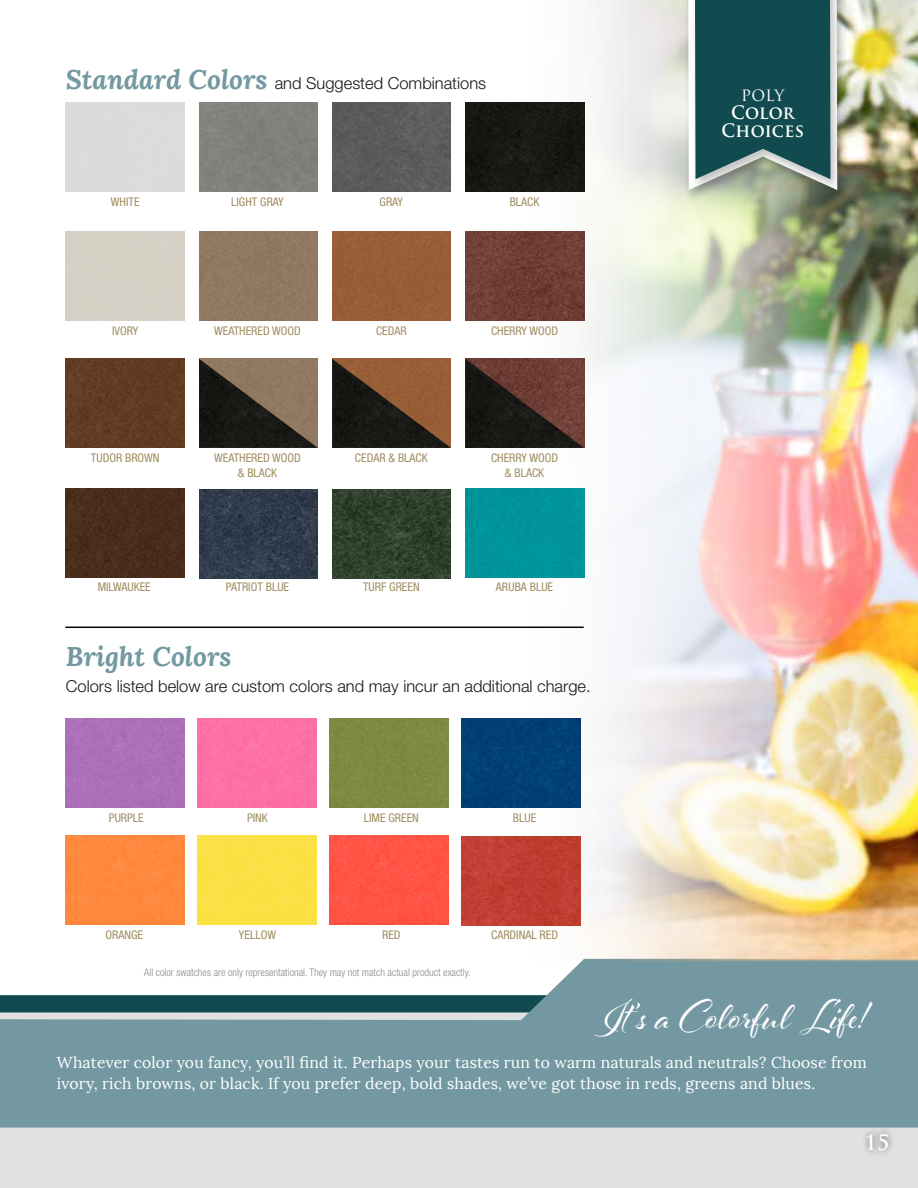
<style>
.page{position:relative;width:918px;height:1188px;background:#fff}
.page>*{position:absolute;margin:0;border:0;box-sizing:border-box;transform-origin:0 0}
.t1{font:45px "Al Fresco";color:#fff}
.t2{font:italic 700 27px "Lora";color:#7398a1}
.t3{font:700 21px "Trajan Pro";color:#fff}
.t4{font:700 18px/18px "Trajan Pro";letter-spacing:.015em;color:#fff;text-align:center;scale:.95 1}
.t5{font:18px "Trajan Pro";color:#fff;scale:.95 1}
.t6{font:300 16.5px "Helvetica Neue LT Std";color:#171717}
.t7{font:15.75px/21px "Lora";letter-spacing:.01em;color:#fff}
.t8{font:condensed 12px/14.4px "Helvetica Neue LT Std";color:#a08d61;text-align:center}
.t9{font:300 condensed 10.5px "Helvetica Neue LT Std";color:#8a8a8a}
.s1{font-family:"Lora";font-weight:700;font-style:italic;font-size:27px;color:#7398a1}
</style>
<div class="page">
<div style="left:0;top:1008px;width:918px;height:180px;background:#e1e1e1"></div>
<svg style="left:0;top:962px;width:918px;height:166px;background:#81a1a9"></svg>
<img style="left:508px;top:0;width:410px;height:962px">
<img style="left:465px;top:232px;width:119px;height:89px">
<img style="left:332px;top:489px;width:119px;height:89px">
<div style="left:332px;top:232px;width:119px;height:89px;background:#975d36"></div>
<div style="left:465px;top:103px;width:119px;height:89px;background:#171714"></div>
<img style="left:199px;top:359px;width:119px;height:89px">
<img style="left:332px;top:359px;width:119px;height:89px">
<img style="left:465px;top:359px;width:119px;height:89px">
<div style="left:199px;top:232px;width:119px;height:89px;background:#907862"></div>
<div style="left:465px;top:489px;width:119px;height:89px;background:#00949a"></div>
<div style="left:332px;top:103px;width:119px;height:89px;background:#5c5c5c"></div>
<div style="left:461px;top:718px;width:119px;height:90px;background:#013f76"></div>
<div style="left:66px;top:359px;width:119px;height:89px;background:#613b22"></div>
<img style="left:199px;top:489px;width:119px;height:89px">
<div style="left:684px;top:0;width:164px;height:202px;background:#171717;opacity:.25"></div>
<div style="left:691px;top:0;width:151px;height:192px;background:#171717;opacity:.25"></div>
<svg style="left:688px;top:0;width:149px;height:190px;background:#396667"></svg>
<img style="left:461px;top:836px;width:119px;height:89px">
<div style="left:66px;top:718px;width:119px;height:90px;background:#ab6fb8"></div>
<hr style="left:65px;top:627px;width:519px;height:1px;background:#060506">
<div style="left:329px;top:718px;width:119px;height:90px;background:#7e8943"></div>
<div style="left:198px;top:718px;width:119px;height:90px;background:#fd70a6"></div>
<img style="left:66px;top:835px;width:119px;height:90px">
<div style="left:198px;top:835px;width:119px;height:90px;background:#fbe143"></div>
<img style="left:329px;top:835px;width:119px;height:90px">
<div style="left:66px;top:488px;width:119px;height:89px;background:#4a2c1a"></div>
<div style="left:860px;top:1126px;width:35px;height:32px;background:#171717;opacity:.75"></div>
<h3 class="t6" style="left:66px;top:73px;width:422px"><span class="s1">Standard Colors</span> and Suggested Combinations</h3>
<p class="t8" style="left:111px;top:194px;width:30px">WHITE</p>
<p class="t8" style="left:231px;top:194px;width:54px">LIGHT GRAY</p>
<p class="t8" style="left:380px;top:194px;width:25px">GRAY</p>
<p class="t8" style="left:510px;top:194px;width:31px">BLACK</p>
<p class="t8" style="left:112px;top:323px;width:28px">IVORY</p>
<p class="t8" style="left:214px;top:323px;width:88px">WEATHERED WOOD</p>
<p class="t8" style="left:376px;top:323px;width:32px">CEDAR</p>
<p class="t8" style="left:491px;top:323px;width:69px">CHERRY WOOD</p>
<p class="t8" style="left:91px;top:451px;width:70px">TUDOR BROWN</p>
<p class="t8" style="left:214px;top:451px;width:88px">WEATHERED WOOD &amp; BLACK</p>
<p class="t8" style="left:355px;top:451px;width:74px">CEDAR &amp; BLACK</p>
<p class="t8" style="left:491px;top:451px;width:69px">CHERRY WOOD &amp; BLACK</p>
<p class="t8" style="left:98px;top:580px;width:55px">MILWAUKEE</p>
<p class="t8" style="left:226px;top:580px;width:65px">PATRIOT BLUE</p>
<p class="t8" style="left:363px;top:580px;width:58px">TURF GREEN</p>
<p class="t8" style="left:496px;top:580px;width:59px">ARUBA BLUE</p>
<h2 class="t2" style="left:66px;top:639px;width:167px">Bright Colors</h2>
<h3 class="t6" style="left:66px;top:676px;width:526px">Colors listed below are custom colors and may incur an additional charge.</h3>
<p class="t8" style="left:109px;top:810px;width:36px">PURPLE</p>
<p class="t8" style="left:247px;top:810px;width:22px">PINK</p>
<p class="t8" style="left:364px;top:810px;width:57px">LIME GREEN</p>
<p class="t8" style="left:513px;top:810px;width:25px">BLUE</p>
<p class="t8" style="left:105px;top:927px;width:39px">ORANGE</p>
<p class="t8" style="left:239px;top:927px;width:39px">YELLOW</p>
<p class="t8" style="left:382px;top:927px;width:20px">RED</p>
<p class="t9" style="left:144px;top:966px;width:328px">All color swatches are only representational. They may not match actual product exactly.</p>
<p class="t8" style="left:491px;top:927px;width:68px">CARDINAL RED</p>
<h3 class="t5" style="left:741px;top:83px;width:47px">poly</h3>
<h3 class="t4" style="left:722px;top:104px;width:88px">COLOR<br>CHOICES</h3>
<h1 class="t1" style="left:594px;top:986px;width:275px">It ’s a Colorful Life!</h1>
<h3 class="t7" style="left:57px;top:1052px;width:811px">Whatever color you fancy, you’ll find it. Perhaps your tastes run to warm naturals and neutrals? Choose from ivory, rich browns, or black. If you prefer deep, bold shades, we’ve got those in reds, greens and blues.</h3>
<h3 class="t3" style="left:865px;top:1129px;width:27px">15</h3>
</div>
